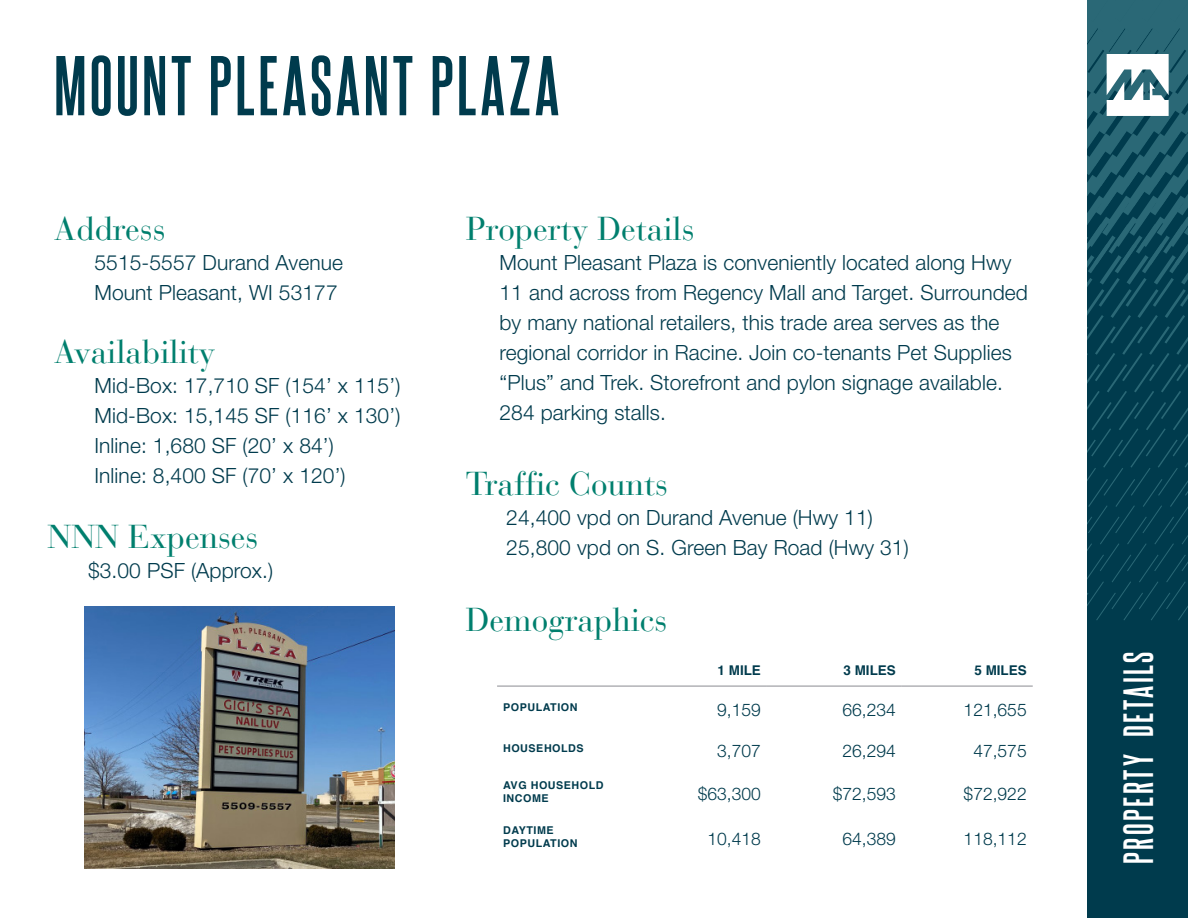
<style>
.page{position:relative;width:1188px;height:918px;background:#fff}
.page>*{position:absolute;margin:0;border:0;box-sizing:border-box;transform-origin:0 0}
.t1{font:700 72px "Steelfish Rg";letter-spacing:.05em;color:#003b4d}
.t2{font:700 36px "Steelfish Rg";letter-spacing:.07em;color:#fff}
.small_serif_subhead{font:33px "Bauer Bodoni LT";color:#007f6e}
.body_text_bullet{font:300 21px/30px "Helvetica Neue";letter-spacing:.005em;color:#003b4d}
.body_text_indent{font:300 21px "Helvetica Neue";letter-spacing:.005em;color:#003b4d}
.body_text_indent-2{font:300 17.4px "Helvetica Neue";color:#003b4d}
.t3{font:700 13.35px "Helvetica";color:#003b4d}
.t4{font:700 10.8px/12.9px "Helvetica";letter-spacing:.05em;color:#003b4d}
</style>
<div class="page">
<hr style="left:497px;top:685px;width:135px;height:2px;background:#a8a9ad">
<hr style="left:632px;top:685px;width:135px;height:2px;background:#a8a9ad">
<hr style="left:767px;top:685px;width:135px;height:2px;background:#a8a9ad">
<hr style="left:902px;top:685px;width:131px;height:2px;background:#a8a9ad">
<img style="left:84px;top:607px;width:311px;height:262px">
<div style="left:1087px;top:0;width:101px;height:918px;background:#003b4d"></div>
<svg style="left:1087px;top:0;width:101px;height:620px"></svg>
<h1 class="t1" style="left:54px;top:42px;width:507px">MOUNT PLEASANT PLAZA</h1>
<p class="small_serif_subhead" style="left:54px;top:209px;width:113px">Address</p>
<p class="body_text_indent" style="left:94px;top:246px;width:250px">5515-5557 Durand Avenue</p>
<p class="body_text_indent" style="left:94px;top:276px;width:245px">Mount Pleasant, WI 53177</p>
<p class="small_serif_subhead" style="left:54px;top:332px;width:163px">Availability</p>
<p class="body_text_bullet" style="left:94px;top:369px;width:307px">Mid-Box: 17,710 SF (154’ x 115’)</p>
<p class="body_text_bullet" style="left:94px;top:399px;width:307px">Mid-Box: 15,145 SF (116’ x 130’)</p>
<p class="body_text_bullet" style="left:94px;top:429px;width:241px">Inline: 1,680 SF (20’ x 84’)</p>
<p class="body_text_bullet" style="left:94px;top:459px;width:253px">Inline: 8,400 SF (70’ x 120’)</p>
<p class="small_serif_subhead" style="left:48px;top:517px;width:212px">NNN Expenses</p>
<p class="body_text_indent" style="left:88px;top:553px;width:187px">$3.00 PSF (Approx.)</p>
<p class="small_serif_subhead" style="left:466px;top:209px;width:230px">Property Details</p>
<p class="body_text_bullet" style="left:500px;top:247px;width:530px">Mount Pleasant Plaza is conveniently located along Hwy 11 and across from Regency Mall and Target. Surrounded by many national retailers, this trade area serves as the regional corridor in Racine. Join co-tenants Pet Supplies “Plus” and Trek. Storefront and pylon signage available.<br>284 parking stalls.</p>
<p class="small_serif_subhead" style="left:466px;top:464px;width:204px">Traffic Counts</p>
<p class="body_text_indent" style="left:506px;top:501px;width:368px">24,400 vpd on Durand Avenue (Hwy 11)</p>
<p class="body_text_indent" style="left:506px;top:531px;width:404px">25,800 vpd on S. Green Bay Road (Hwy 31)</p>
<p class="small_serif_subhead" style="left:466px;top:600px;width:203px">Demographics</p>
<p class="t3" style="left:718px;top:660px;width:45px">1 MILE</p>
<p class="t3" style="left:844px;top:660px;width:54px">3 MILES</p>
<p class="t3" style="left:974px;top:660px;width:54px">5 MILES</p>
<p class="t4" style="left:503px;top:701px;width:76px">POPULATION</p>
<p class="body_text_indent-2" style="left:717px;top:696px;width:45px">9,159</p>
<p class="body_text_indent-2" style="left:842px;top:696px;width:55px">66,234</p>
<p class="body_text_indent-2" style="left:964px;top:696px;width:65px">121,655</p>
<p class="t4" style="left:503px;top:742px;width:82px">HOUSEHOLDS</p>
<p class="body_text_indent-2" style="left:717px;top:737px;width:45px">3,707</p>
<p class="body_text_indent-2" style="left:842px;top:737px;width:55px">26,294</p>
<p class="body_text_indent-2" style="left:973px;top:737px;width:55px">47,575</p>
<p class="t4" style="left:503px;top:779px;width:102px">AVG HOUSEHOLD<br>INCOME</p>
<p class="body_text_indent-2" style="left:698px;top:780px;width:65px">$63,300</p>
<p class="body_text_indent-2" style="left:833px;top:780px;width:65px">$72,593</p>
<p class="body_text_indent-2" style="left:964px;top:780px;width:65px">$72,922</p>
<p class="t4" style="left:503px;top:824px;width:76px">DAYTIME<br>POPULATION</p>
<p class="body_text_indent-2" style="left:708px;top:825px;width:55px">10,418</p>
<p class="body_text_indent-2" style="left:842px;top:825px;width:55px">64,389</p>
<p class="body_text_indent-2" style="left:964px;top:825px;width:65px">118,112</p>
<h2 class="t2" style="left:1116px;top:864px;width:214px;rotate:-90deg">PROPERTY DETAILS</h2>
</div>
